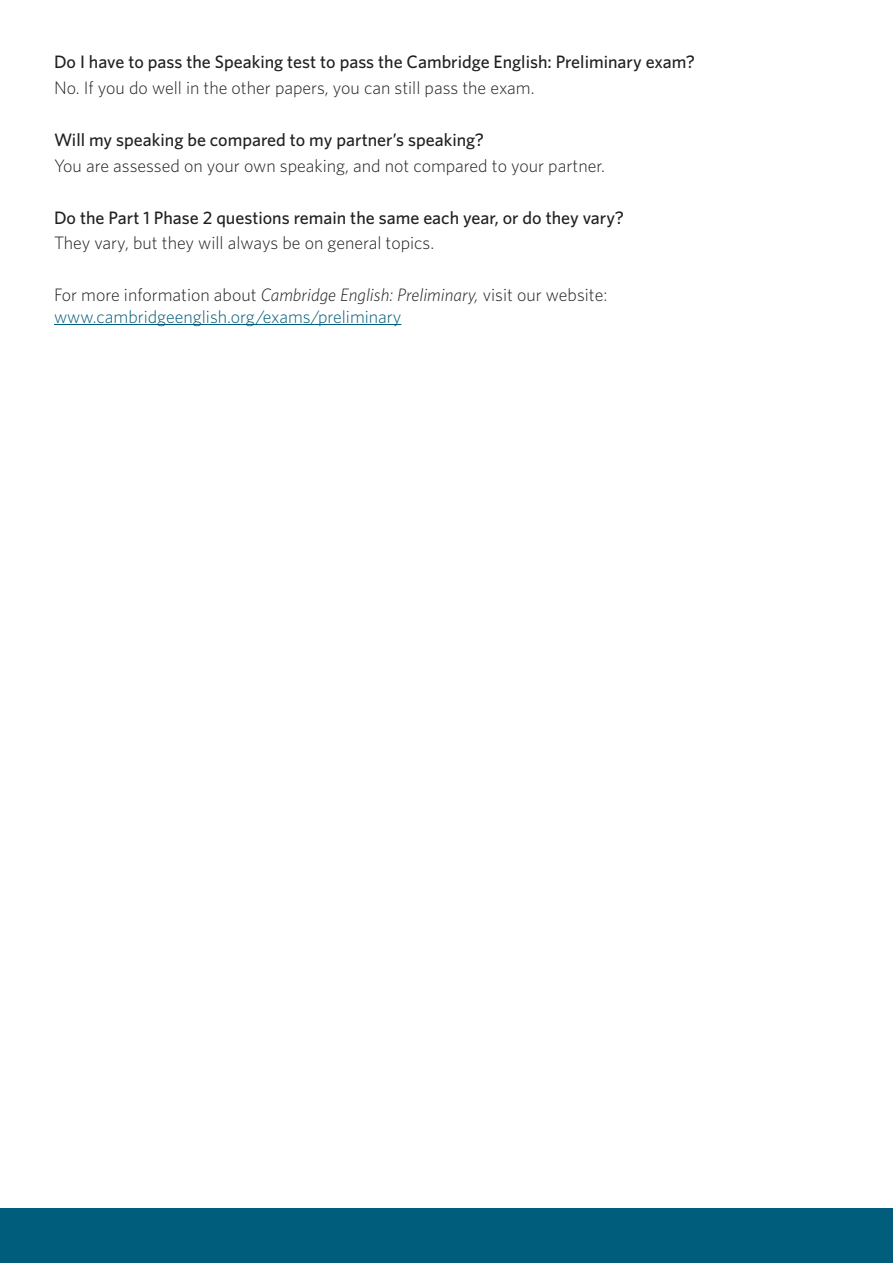
<style>
.page{position:relative;width:893px;height:1263px;background:#fff}
.page>*{position:absolute;margin:0;border:0;box-sizing:border-box;transform-origin:0 0}
.Questions{font:500 18px "Whitney";color:#231f20}
.Answers{font:300 18px "Whitney";color:#231f20}
.Answers-2{font:300 18px/21.6px "Whitney";color:#005d7c}
.s1{color:#231f20}
.s2{font-style:italic;color:#231f20}
</style>
<div class="page">
<div style="left:0;top:1209px;width:893px;height:54px;background:#005d7c"></div>
<hr style="left:54px;top:324px;width:347px;height:1px;background:#005d7c">
<p class="Questions" style="left:54px;top:50px;width:643px">Do I have to pass the Speaking test to pass the Cambridge English: Preliminary exam?</p>
<p class="Answers" style="left:54px;top:76px;width:482px">No. If you do well in the other papers, you can still pass the exam.</p>
<p class="Questions" style="left:54px;top:128px;width:432px">Will my speaking be compared to my partner’s speaking?</p>
<p class="Answers" style="left:54px;top:154px;width:552px">You are assessed on your own speaking, and not compared to your partner.</p>
<p class="Questions" style="left:54px;top:205px;width:572px">Do the Part 1 Phase 2 questions remain the same each year, or do they vary?</p>
<p class="Answers" style="left:54px;top:231px;width:382px">They vary, but they will always be on general topics.</p>
<p class="Answers-2" style="left:54px;top:283px;width:555px"><span class="s1">For more information about</span> <span class="s2">Cambridge English: Preliminary,</span> <span class="s1">visit our website: </span>www.cambridgeenglish.org/exams/preliminary</p>
</div>
